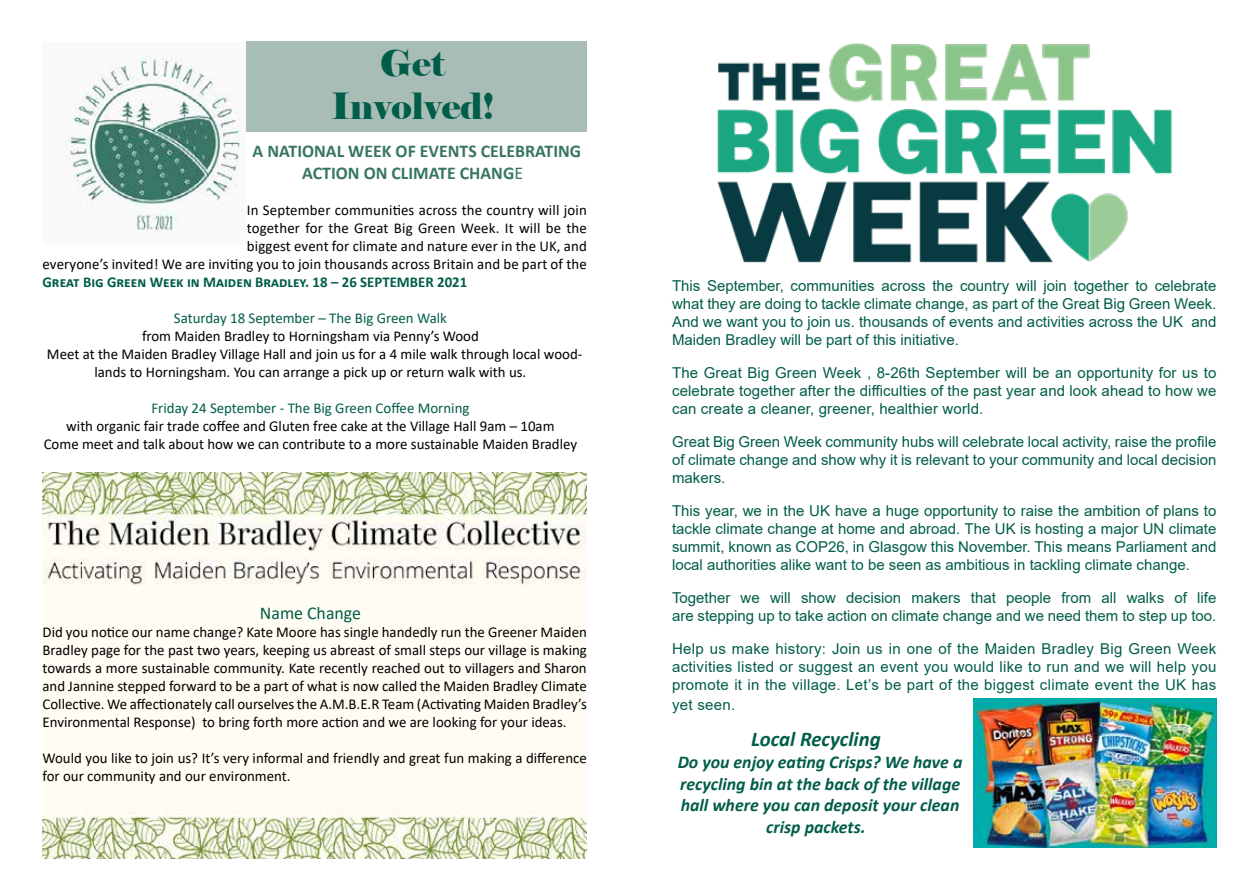
<style>
.page{position:relative;width:1259px;height:893px;background:#fff}
.page>*{position:absolute;margin:0;border:0;box-sizing:border-box;transform-origin:0 0}
.t1{font:36px/43.2px "Elephant";color:#005d49;text-align:center}
.t2{font:italic 700 21px "Calibri";color:#005d49}
.t3{font:italic 700 18px/21.6px "Calibri";color:#005d49;text-align:center}
.t4{font:700 18px/21.6px "Calibri";color:#387565;text-align:center}
.t5{font:18px "Calibri";color:#005d49}
.t6{font:15px/18px "Arial";color:#005d49;text-align:justify}
.t7{font:15px/18px "Calibri";color:#000;text-align:center}
.t8{font:15px "Calibri";color:#005d49}
.t9{font:700 15px "Calibri";color:#005d49}
.s1{font-weight:400}
</style>
<div class="page">
<img style="left:43px;top:472px;width:544px;height:386px">
<img style="left:66px;top:43px;width:181px;height:188px">
<div style="left:247px;top:41px;width:340px;height:91px;background:#a8bdb6"></div>
<img style="left:717px;top:43px;width:455px;height:219px">
<img style="left:974px;top:698px;width:242px;height:149px">
<h1 class="t1" style="left:331px;top:42px;width:165px">Get<br>Involved!</h1>
<p class="t4" style="left:253px;top:140px;width:330px">A NATIONAL WEEK OF EVENTS CELEBRATING<br>ACTION ON CLIMATE CHANG<span class="s1">E</span></p>
<p class="t7" style="left:43px;top:200px;width:546px;text-align:right">In September communities across the country will join<br>together for the Great Big Green Week. It will be the<br>biggest event for climate and nature ever in the UK, and<br>everyone’s invited! We are inviting you to join thousands across Britain and be part of the</p>
<p class="t9" style="left:43px;top:271px;width:426px">Great Big Green Week in Maiden Bradley. 18 – 26 SEPTEMBER 2021</p>
<p class="t8" style="left:174px;top:307px;width:275px">Saturday 18 September – The Big Green Walk</p>
<p class="t7" style="left:47px;top:326px;width:537px">from Maiden Bradley to Horningsham via Penny’s Wood<br>Meet at the Maiden Bradley Village Hall and join us for a 4 mile walk through local wood&shy;lands to Horningsham. You can arrange a pick up or return walk with us.</p>
<p class="t8" style="left:151px;top:397px;width:319px">Friday 24 September - The Big Green Coffee Morning</p>
<p class="t7" style="left:44px;top:416px;width:535px">with organic fair trade coffee and Gluten free cake at the Village Hall 9am – 10am<br>Come meet and talk about how we can contribute to a more sustainable Maiden Bradley</p>
<p class="t5" style="left:260px;top:601px;width:103px">Name Change</p>
<p class="t7" style="left:43px;top:623px;width:546px;text-align:justify">Did you notice our name change? Kate Moore has single handedly run the Greener Maiden Bradley page for the past two years, keeping us abreast of small steps our village is making towards a more sustainable community. Kate recently reached out to villagers and Sharon and Jannine stepped forward to be a part of what is now called the Maiden Bradley Climate Collective. We affectionately call ourselves the A.M.B.E.R Team (Activating Maiden Bradley’s Environmental Response) to bring forth more action and we are looking for your ideas.</p>
<p class="t7" style="left:43px;top:749px;width:546px;text-align:left">Would you like to join us? It’s very informal and friendly and great fun making a difference for our community and our environment.</p>
<p class="t6" style="left:672px;top:277px;width:546px">This September, communities across the country will join together to celebrate what they are doing to tackle climate change, as part of the Great Big Green Week.<br>And we want you to join us. thousands of events and activities across the UK and Maiden Bradley will be part of this initiative.</p>
<p class="t6" style="left:672px;top:364px;width:546px">The Great Big Green Week , 8-26th September will be an opportunity for us to celebrate together after the difficulties of the past year and look ahead to how we can create a cleaner, greener, healthier world.</p>
<p class="t6" style="left:672px;top:433px;width:546px">Great Big Green Week community hubs will celebrate local activity, raise the profile of climate change and show why it is relevant to your community and local decision makers.</p>
<p class="t6" style="left:672px;top:502px;width:546px">This year, we in the UK have a huge opportunity to raise the ambition of plans to tackle climate change at home and abroad. The UK is hosting a major UN climate summit, known as COP26, in Glasgow this November. This means Parliament and local authorities alike want to be seen as ambitious in tackling climate change.</p>
<p class="t6" style="left:672px;top:589px;width:546px">Together we will show decision makers that people from all walks of life are stepping up to take action on climate change and we need them to step up too.</p>
<p class="t6" style="left:672px;top:640px;width:546px">Help us make history: Join us in one of the Maiden Bradley Big Green Week activities listed or suggest an event you would like to run and we will help you promote it in the village. Let’s be part of the biggest climate event the UK has</p>
<p class="t6" style="left:672px;top:696px;width:65px">yet seen.</p>
<h2 class="t2" style="left:751px;top:725px;width:131px">Local Recycling</h2>
<p class="t3" style="left:677px;top:751px;width:286px">Do you enjoy eating Crisps? We have a recycling bin at the back of the village hall where you can deposit your clean crisp packets.</p>
</div>
